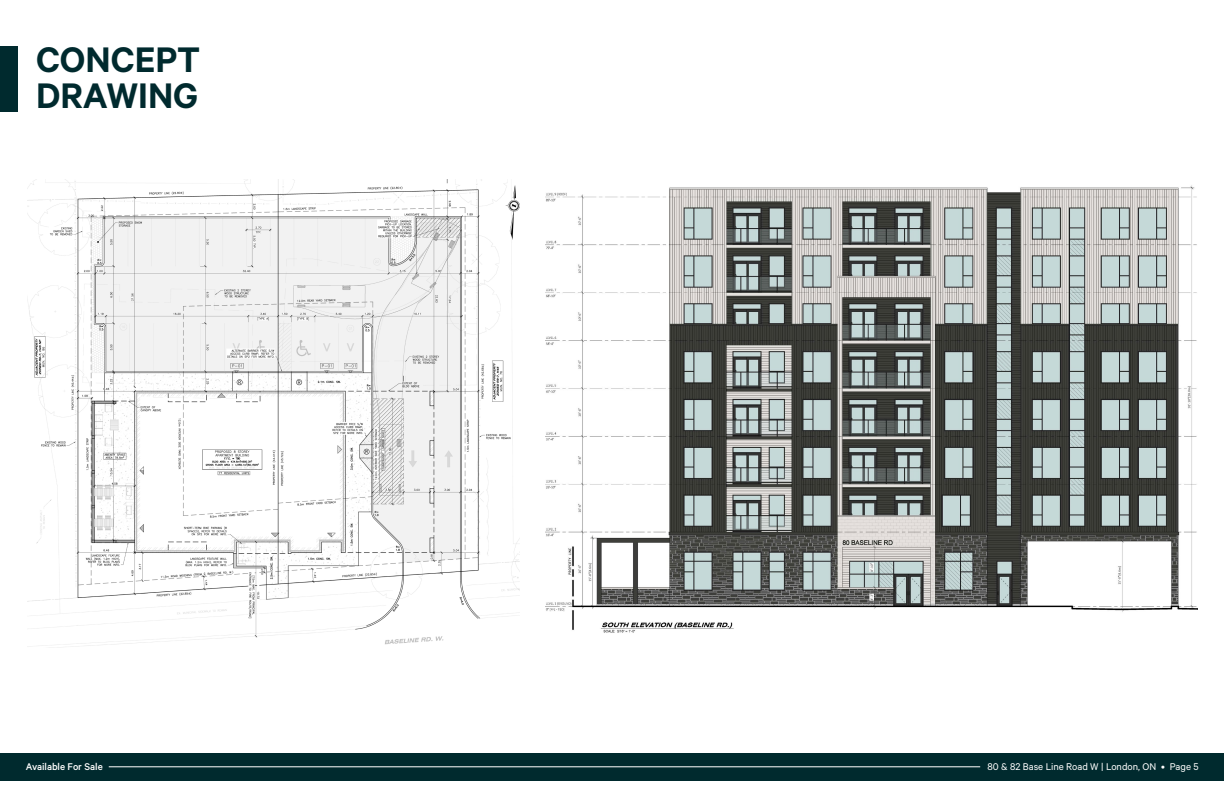
<style>
.page{position:relative;width:1224px;height:792px;background:#fff}
.page>*{position:absolute;margin:0;border:0;box-sizing:border-box;transform-origin:0 0}
.t1{font:600 40px/36px "Calibre";color:#002a2e}
.t2{font:11px "Calibre";color:#fff}
.t3{font:500 11px "Calibre";letter-spacing:-.005em;color:#fff}
</style>
<div class="page">
<img style="left:27px;top:180px;width:492px;height:467px">
<img style="left:546px;top:185px;width:652px;height:448px">
<div style="left:0;top:46px;width:18px;height:66px;background:#002a2e"></div>
<div style="left:0;top:753px;width:1224px;height:27px;background:#002a2e"></div>
<hr style="left:109px;top:767px;width:871px;height:1px;background:#fff">
<h1 class="t1" style="left:36px;top:41px;width:166px">CONCEPT<br>DRAWING</h1>
<p class="t3" style="left:26px;top:760px;width:78px">Available For Sale</p>
<p class="t2" style="left:987px;top:760px;width:213px">80 &amp; 82 Base Line Road W | London, ON • Page 5</p>
</div>
